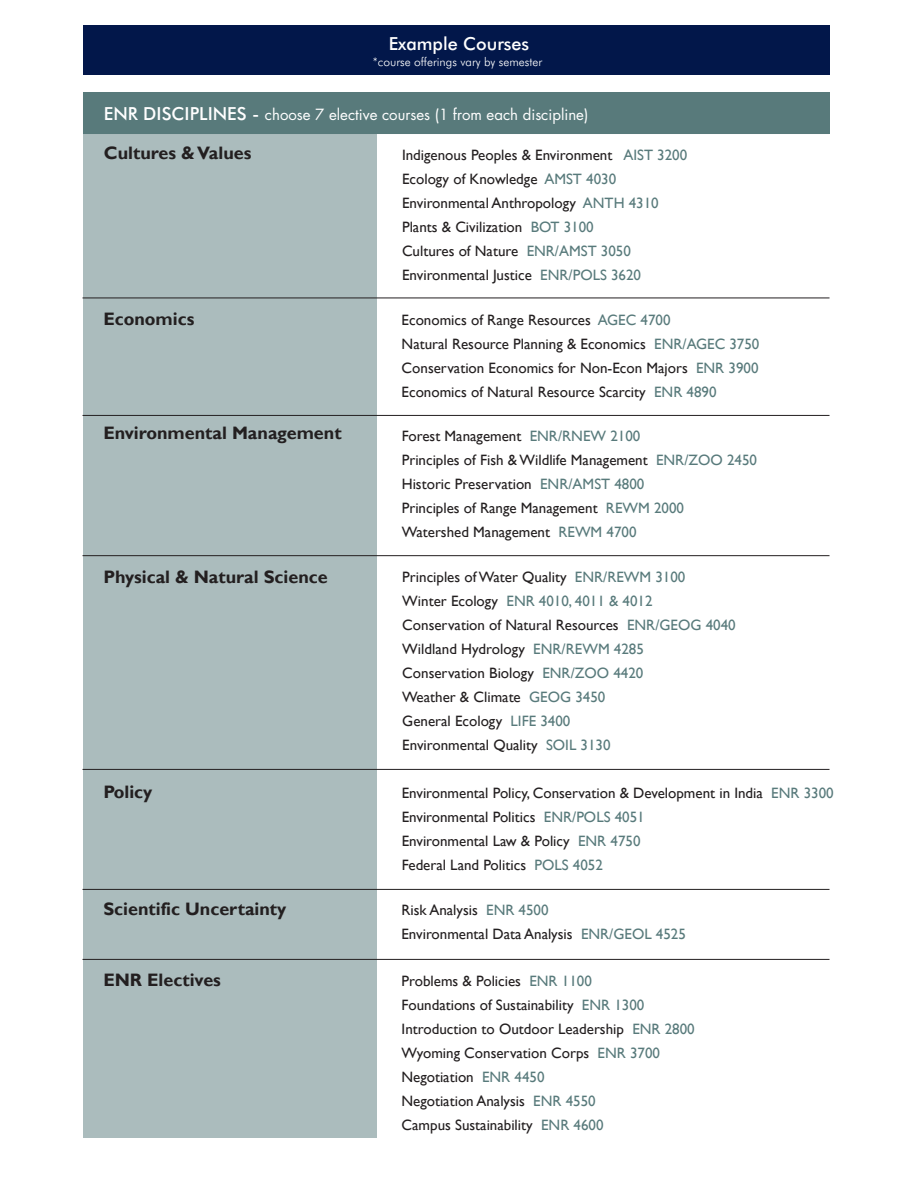
<style>
.page{position:relative;width:918px;height:1188px;background:#fff}
.page>*{position:absolute;margin:0;border:0;box-sizing:border-box;transform-origin:0 0}
.t1{font:700 18px "Gill Sans";color:#231f20}
.t2{font:500 18px "Futura BT";color:#fff}
.t3{font:15px/24px "Gill Sans";color:#231f20}
.t4{font:15px "Futura Std";color:#fff}
.t5{font:300 12px "Futura BT";color:#fff}
.s1{font-family:"Futura BT";font-weight:500;font-size:18px}
.s2{color:#587a7b}
</style>
<div class="page">
<div style="left:83px;top:25px;width:746px;height:50px;background:#02174a"></div>
<div style="left:83px;top:93px;width:294px;height:1045px;background:#abbcbd"></div>
<div style="left:83px;top:92px;width:746px;height:42px;background:#587a7b"></div>
<hr style="left:83px;top:298px;width:747px;height:1px;background:#231f20">
<hr style="left:83px;top:415px;width:747px;height:1px;background:#231f20">
<hr style="left:83px;top:555px;width:747px;height:1px;background:#231f20">
<hr style="left:83px;top:769px;width:747px;height:1px;background:#231f20">
<hr style="left:83px;top:889px;width:747px;height:1px;background:#231f20">
<hr style="left:83px;top:959px;width:747px;height:1px;background:#231f20">
<p class="t2" style="left:389px;top:32px;width:142px">Example Courses</p>
<p class="t5" style="left:373px;top:54px;width:171px">*course offerings vary by semester</p>
<p class="t4" style="left:104px;top:105px;width:486px"><span class="s1">ENR DISCIPLINES -</span> choose 7 elective courses (1 from each discipline)</p>
<p class="t1" style="left:104px;top:142px;width:149px">Cultures &amp; Values</p>
<p class="t3" style="left:402px;top:143px;width:287px">Indigenous Peoples &amp; Environment <span class="s2">AIST 3200<br></span>Ecology of Knowledge <span class="s2">AMST 4030<br></span>Environmental Anthropology <span class="s2">ANTH 4310<br></span>Plants &amp; Civilization <span class="s2">BOT 3100<br></span>Cultures of Nature <span class="s2">ENR/AMST 3050<br></span>Environmental Justice <span class="s2">ENR/POLS 3620</span></p>
<p class="t3" style="left:402px;top:308px;width:359px">Economics of Range Resources <span class="s2">AGEC 4700<br></span>Natural Resource Planning &amp; Economics <span class="s2">ENR/AGEC 3750<br></span>Conservation Economics for Non-Econ Majors <span class="s2">ENR 3900<br></span>Economics of Natural Resource Scarcity <span class="s2">ENR 4890</span></p>
<p class="t1" style="left:103px;top:308px;width:93px">Economics</p>
<p class="t1" style="left:103px;top:422px;width:240px">Environmental Management</p>
<p class="t1" style="left:103px;top:566px;width:226px">Physical &amp; Natural Science</p>
<p class="t1" style="left:103px;top:781px;width:51px">Policy</p>
<p class="t1" style="left:103px;top:898px;width:185px">Scientific Uncertainty</p>
<p class="t1" style="left:103px;top:969px;width:119px">ENR Electives</p>
<p class="t3" style="left:402px;top:424px;width:357px">Forest Management <span class="s2">ENR/RNEW 2100<br></span>Principles of Fish &amp; Wildlife Management <span class="s2">ENR/ZOO 2450<br></span>Historic Preservation <span class="s2">ENR/AMST 4800<br></span>Principles of Range Management <span class="s2">REWM 2000<br></span>Watershed Management <span class="s2">REWM 4700</span></p>
<p class="t3" style="left:402px;top:565px;width:335px">Principles of Water Quality <span class="s2">ENR/REWM 3100<br></span>Winter Ecology <span class="s2">ENR 4010, 4011 &amp; 4012<br></span>Conservation of Natural Resources <span class="s2">ENR/GEOG 4040<br></span>Wildland Hydrology <span class="s2">ENR/REWM 4285<br></span>Conservation Biology <span class="s2">ENR/ZOO 4420<br></span>Weather &amp; Climate <span class="s2">GEOG 3450<br></span>General Ecology <span class="s2">LIFE 3400<br></span>Environmental Quality <span class="s2">SOIL 3130</span></p>
<p class="t3" style="left:402px;top:781px;width:434px">Environmental Policy, Conservation &amp; Development in India <span class="s2">ENR 3300<br></span>Environmental Politics <span class="s2">ENR/POLS 4051<br></span>Environmental Law &amp; Policy <span class="s2">ENR 4750<br></span>Federal Land Politics <span class="s2">POLS 4052</span></p>
<p class="t3" style="left:401px;top:898px;width:286px">Risk Analysis <span class="s2">ENR 4500<br></span>Environmental Data Analysis <span class="s2">ENR/GEOL 4525</span></p>
<p class="t3" style="left:402px;top:970px;width:295px">Problems &amp; Policies <span class="s2">ENR 1100<br></span>Foundations of Sustainability <span class="s2">ENR 1300<br></span>Introduction to Outdoor Leadership <span class="s2">ENR 2800<br></span>Wyoming Conservation Corps <span class="s2">ENR 3700<br></span>Negotiation <span class="s2">ENR 4450<br></span>Negotiation Analysis <span class="s2">ENR 4550<br></span>Campus Sustainability <span class="s2">ENR 4600</span></p>
</div>
